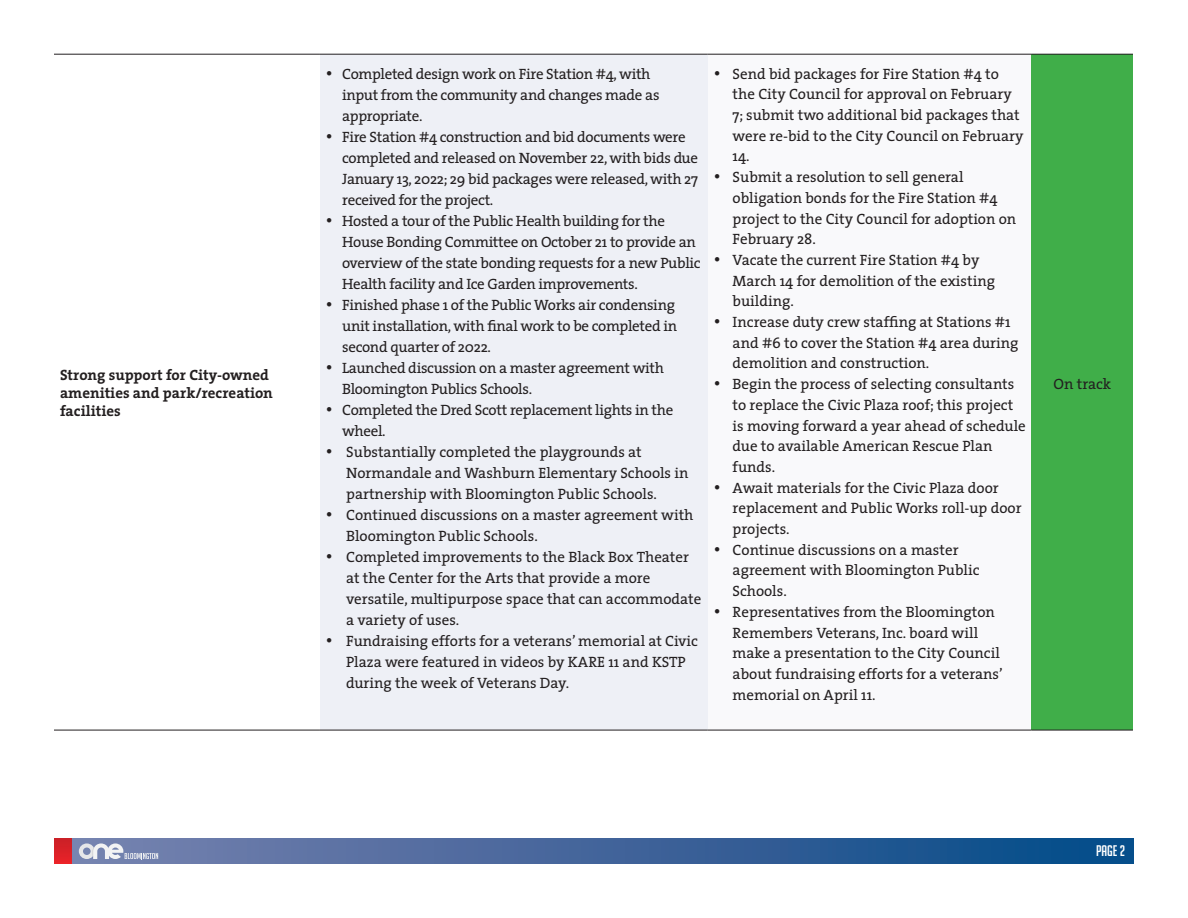
<style>
.page{position:relative;width:1188px;height:918px;background:#fff}
.page>*{position:absolute;margin:0;border:0;box-sizing:border-box;transform-origin:0 0}
.t1{font:15px/20.7px "The Serif";color:#231f20}
.t2{font:15px/21px "The Serif";letter-spacing:-.02em;color:#231f20}
.STRAT_HED{font:700 15px/18px "The Serif";color:#231f20}
.t3{font:15px "Big Noodle Titling";color:#fff}
</style>
<div class="page">
<div style="left:320px;top:54px;width:388px;height:676px;background:#eef0f6"></div>
<div style="left:708px;top:54px;width:324px;height:676px;background:#f9f9fb"></div>
<div style="left:1032px;top:54px;width:101px;height:676px;background:#40ae49"></div>
<hr style="left:54px;top:54px;width:266px;height:1px;background:#231f20">
<hr style="left:320px;top:54px;width:388px;height:1px;background:#231f20">
<hr style="left:708px;top:54px;width:324px;height:1px;background:#231f20">
<hr style="left:54px;top:730px;width:266px;height:1px;background:#231f20">
<hr style="left:320px;top:730px;width:388px;height:1px;background:#231f20">
<hr style="left:708px;top:730px;width:324px;height:1px;background:#231f20">
<hr style="left:1032px;top:730px;width:101px;height:1px;background:#231f20">
<hr style="left:1032px;top:54px;width:101px;height:1px;background:#231f20">
<div style="left:71px;top:838px;width:1063px;height:26px;background:linear-gradient(to right,#7b81af,#044988)"></div>
<div style="left:54px;top:838px;width:17px;height:26px;background:linear-gradient(to bottom,#c92027,#ea2228)"></div>
<svg style="left:79px;top:843px;width:79px;height:16px"></svg>
<p class="STRAT_HED" style="left:60px;top:365px;width:214px">Strong support for City-owned amenities and park/recreation facilities</p>
<p class="t2" style="left:342px;top:63px;width:319px;text-indent:-16px">• Completed design work on Fire Station #4, with input from the community and changes made as appropriate.</p>
<p class="t2" style="left:342px;top:126px;width:358px;text-indent:-16px">• Fire Station #4 construction and bid documents were completed and released on November 22, with bids due January 13, 2022; 29 bid packages were released, with 27 received for the project.</p>
<p class="t2" style="left:342px;top:210px;width:360px;text-indent:-16px">• Hosted a tour of the Public Health building for the House Bonding Committee on October 21 to provide an overview of the state bonding requests for a new Public Health facility and Ice Garden improvements.</p>
<p class="t2" style="left:342px;top:294px;width:337px;text-indent:-16px">• Finished phase 1 of the Public Works air condensing unit installation, with final work to be completed in second quarter of 2022.</p>
<p class="t2" style="left:342px;top:357px;width:323px;text-indent:-16px">• Launched discussion on a master agreement with<br>Bloomington Publics Schools.</p>
<p class="t2" style="left:342px;top:399px;width:333px;text-indent:-16px">• Completed the Dred Scott replacement lights in the wheel.</p>
<p class="t1" style="left:346px;top:441px;width:344px;text-indent:-20px">• Substantially completed the playgrounds at<br>Normandale and Washburn Elementary Schools in partnership with Bloomington Public Schools.</p>
<p class="t1" style="left:346px;top:504px;width:349px;text-indent:-20px">• Continued discussions on a master agreement with<br>Bloomington Public Schools.</p>
<p class="t1" style="left:346px;top:546px;width:357px;text-indent:-20px">• Completed improvements to the Black Box Theater at the Center for the Arts that provide a more versatile, multipurpose space that can accommodate a variety of uses.</p>
<p class="t1" style="left:346px;top:630px;width:353px;text-indent:-20px">• Fundraising efforts for a veterans’ memorial at Civic<br>Plaza were featured in videos by KARE 11 and KSTP during the week of Veterans Day.</p>
<p class="t1" style="left:733px;top:63px;width:292px;text-indent:-19px">• Send bid packages for Fire Station #4 to the City Council for approval on February 7; submit two additional bid packages that were re-bid to the City Council on February 14.</p>
<p class="t1" style="left:733px;top:166px;width:285px;text-indent:-19px">• Submit a resolution to sell general obligation bonds for the Fire Station #4 project to the City Council for adoption on February 28.</p>
<p class="t1" style="left:733px;top:249px;width:264px;text-indent:-19px">• Vacate the current Fire Station #4 by<br>March 14 for demolition of the existing building.</p>
<p class="t1" style="left:733px;top:311px;width:287px;text-indent:-19px">• Increase duty crew staffing at Stations #1 and #6 to cover the Station #4 area during demolition and construction.</p>
<p class="t1" style="left:733px;top:373px;width:295px;text-indent:-19px">• Begin the process of selecting consultants to replace the Civic Plaza roof; this project is moving forward a year ahead of schedule due to available American Rescue Plan funds.</p>
<p class="t1" style="left:733px;top:477px;width:290px;text-indent:-19px">• Await materials for the Civic Plaza door replacement and Public Works roll-up door projects.</p>
<p class="t1" style="left:733px;top:539px;width:248px;text-indent:-19px">• Continue discussions on a master agreement with Bloomington Public<br>Schools.</p>
<p class="t1" style="left:733px;top:601px;width:272px;text-indent:-19px">• Representatives from the Bloomington Remembers Veterans, Inc. board will make a presentation to the City Council about fundraising efforts for a veterans’ memorial on April 11.</p>
<p class="t1" style="left:1054px;top:373px;width:59px">On track</p>
<p class="t3" style="left:1096px;top:842px;width:31px">PAGE 2</p>
</div>
